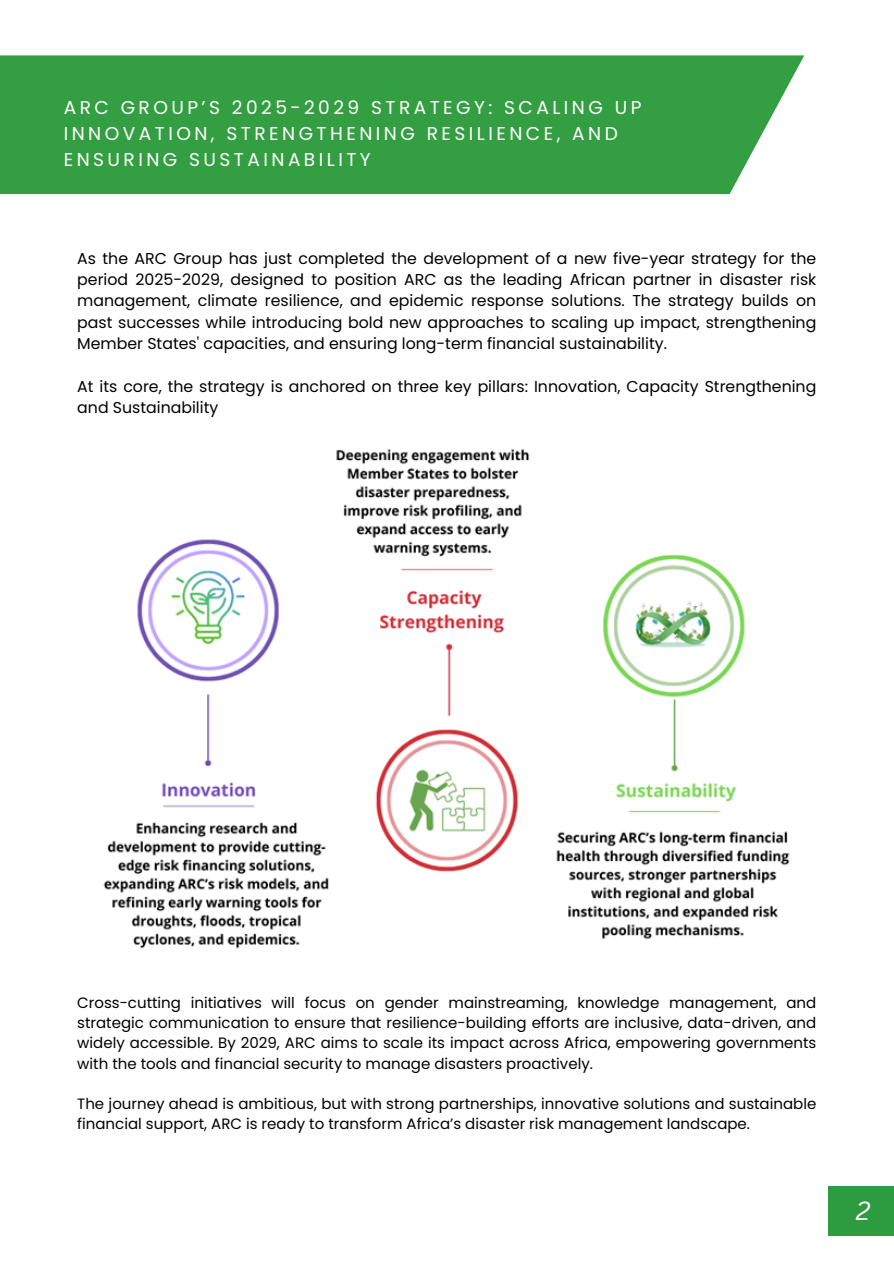
<style>
.page{position:relative;width:894px;height:1264px;background:#fff}
.page>*{position:absolute;margin:0;border:0;box-sizing:border-box;transform-origin:0 0}
.t1{font:italic 25.5px "Canva Sans";color:#fff}
.t2{font:18.6px/25.8px "Poppins";letter-spacing:.185em;color:#fff}
.t3{font:15.75px/21.3px "Poppins";color:#000;text-align:justify}
.t4{font:15px/20.2px "Poppins";color:#000;text-align:justify}
</style>
<div class="page">
<div style="left:0;top:55px;width:804px;height:139px;background:#339f42"></div>
<div style="left:828px;top:1185px;width:65px;height:50px;background:#2d9b3f"></div>
<img style="left:103px;top:449px;width:687px;height:499px">
<h1 class="t2" style="left:64px;top:94px;width:579px">ARC GROUP’S 2025-2029 STRATEGY: SCALING UP<br>INNOVATION, STRENGTHENING RESILIENCE, AND<br>ENSURING SUSTAINABILITY</h1>
<p class="t3" style="left:77px;top:247px;width:740px">As the ARC Group has just completed the development of a new five-year strategy for the period 2025-2029, designed to position ARC as the leading African partner in disaster risk management, climate resilience, and epidemic response solutions. The strategy builds on past successes while introducing bold new approaches to scaling up impact, strengthening Member States' capacities, and ensuring long-term financial sustainability.</p>
<p class="t3" style="left:77px;top:375px;width:740px">At its core, the strategy is anchored on three key pillars: Innovation, Capacity Strengthening and Sustainability</p>
<p class="t4" style="left:77px;top:992px;width:740px">Cross-cutting initiatives will focus on gender mainstreaming, knowledge management, and strategic communication to ensure that resilience-building efforts are inclusive, data-driven, and widely accessible. By 2029, ARC aims to scale its impact across Africa, empowering governments with the tools and financial security to manage disasters proactively.</p>
<p class="t4" style="left:77px;top:1093px;width:740px">The journey ahead is ambitious, but with strong partnerships, innovative solutions and sustainable financial support, ARC is ready to transform Africa’s disaster risk management landscape.</p>
<p class="t1" style="left:855px;top:1193px;width:15px">2</p>
</div>
